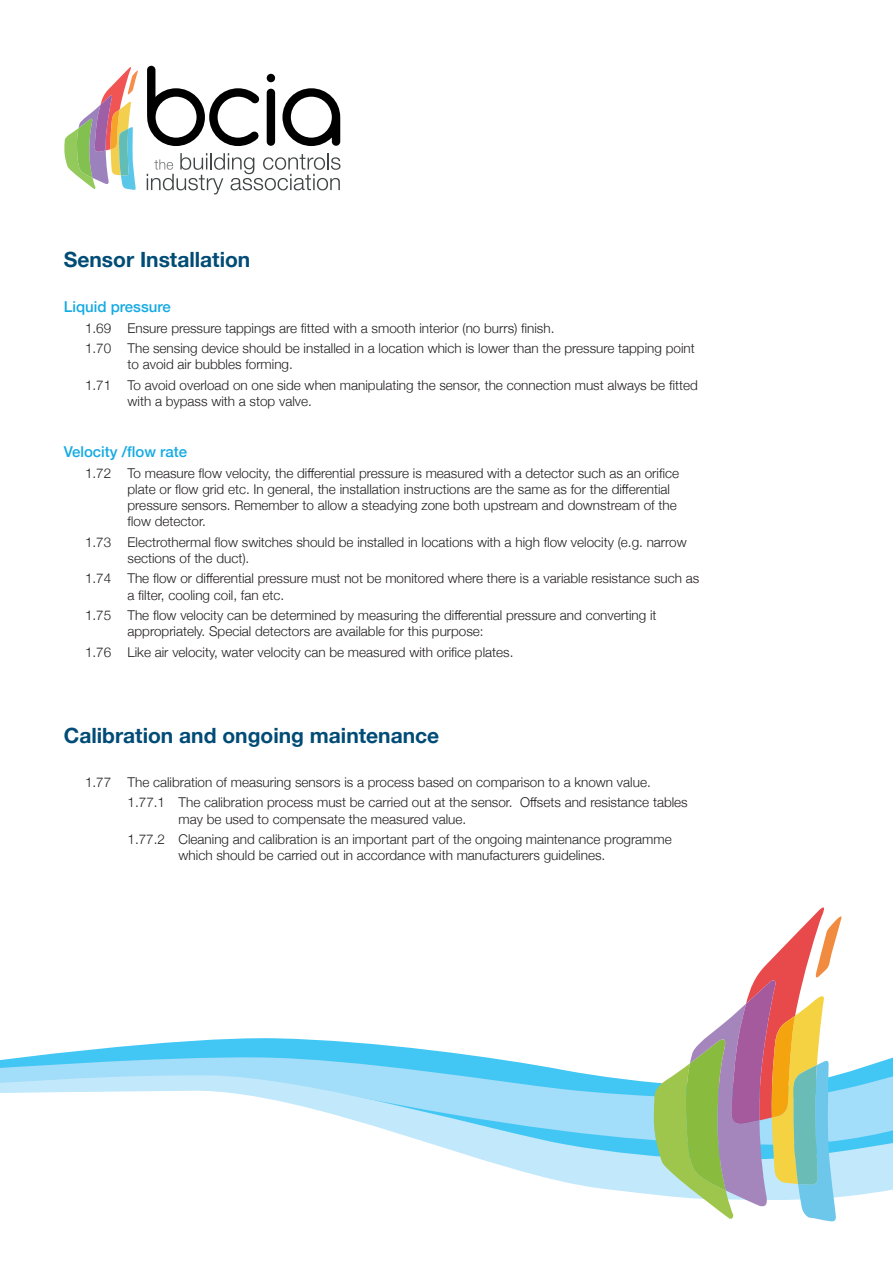
<style>
.page{position:relative;width:893px;height:1263px;background:#fff}
.page>*{position:absolute;margin:0;border:0;box-sizing:border-box;transform-origin:0 0}
.t1{font:700 21px "Helvetica Neue";color:#004c76}
.t2{font:500 15px "Helvetica Neue";color:#14aae2}
.t3{font:300 13.5px/16.2px "Helvetica Neue";color:#221f1f}
</style>
<div class="page">
<svg style="left:64px;top:67px;width:74px;height:123px"></svg>
<svg style="left:147px;top:66px;width:113px;height:80px"></svg>
<div style="left:267px;top:89px;width:8px;height:57px;background:#000;border-radius:4px"></div>
<svg style="left:282px;top:88px;width:58px;height:58px"></svg>
<svg style="left:267px;top:74px;width:8px;height:8px"></svg>
<svg style="left:147px;top:153px;width:193px;height:41px"></svg>
<svg style="left:34px;top:1038px;width:441px;height:18px;fill:#42c7f4"></svg>
<svg style="left:0;top:1056px;width:893px;height:18px"></svg>
<svg style="left:0;top:1074px;width:893px;height:123px"></svg>
<svg style="left:654px;top:907px;width:189px;height:315px"></svg>
<h1 class="t1" style="left:64px;top:252px;width:188px">Sensor Installation</h1>
<p class="t2" style="left:64px;top:295px;width:108px">Liquid pressure</p>
<p class="t3" style="left:85px;top:317px;width:611px;line-height:20.4px">1.69 Ensure pressure tappings are fitted with a smooth interior (no burrs) finish.<br>1.70 The sensing device should be installed in a location which is lower than the pressure tapping point</p>
<p class="t3" style="left:85px;top:356px;width:614px;line-height:20.4px;text-indent:43px">to avoid air bubbles forming.<br>1.71 To avoid overload on one side when manipulating the sensor, the connection must always be fitted</p>
<p class="t3" style="left:128px;top:394px;width:186px">with a bypass with a stop valve.</p>
<p class="t2" style="left:64px;top:440px;width:125px">Velocity /flow rate</p>
<p class="t3" style="left:128px;top:464px;width:553px;text-indent:-43px">1.72 To measure flow velocity, the differential pressure is measured with a detector such as an orifice plate or flow grid etc. In general, the installation instructions are the same as for the differential pressure sensors. Remember to allow a steadying zone both upstream and downstream of the flow detector.</p>
<p class="t3" style="left:128px;top:533px;width:561px;text-indent:-43px">1.73 Electrothermal flow switches should be installed in locations with a high flow velocity (e.g. narrow sections of the duct).</p>
<p class="t3" style="left:128px;top:569px;width:573px;text-indent:-43px">1.74 The flow or differential pressure must not be monitored where there is a variable resistance such as a filter, cooling coil, fan etc.</p>
<p class="t3" style="left:128px;top:606px;width:530px;text-indent:-43px">1.75 The flow velocity can be determined by measuring the differential pressure and converting it appropriately. Special detectors are available for this purpose:</p>
<p class="t3" style="left:85px;top:643px;width:430px">1.76 Like air velocity, water velocity can be measured with orifice plates.</p>
<h1 class="t1" style="left:64px;top:728px;width:377px">Calibration and ongoing maintenance</h1>
<p class="t3" style="left:128px;top:773px;width:562px;line-height:20.4px;text-indent:-43px">1.77 The calibration of measuring sensors is a process based on comparison to a known value.<br>1.77.1 The calibration process must be carried out at the sensor. Offsets and resistance tables</p>
<p class="t3" style="left:128px;top:810px;width:546px;line-height:20.4px;text-indent:51px">may be used to compensate the measured value.<br>1.77.2 Cleaning and calibration is an important part of the ongoing maintenance programme</p>
<p class="t3" style="left:179px;top:849px;width:428px">which should be carried out in accordance with manufacturers guidelines.</p>
</div>
